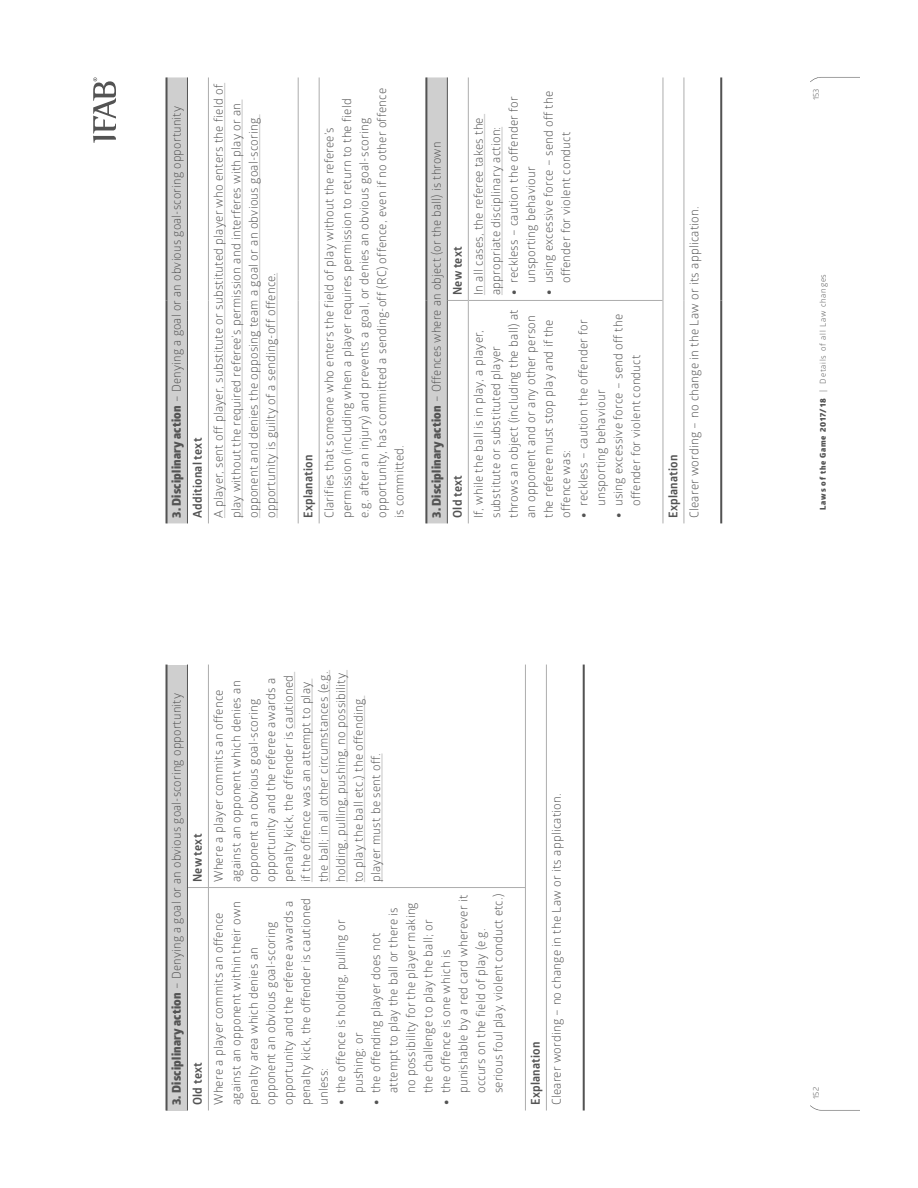
<style>
.page{position:relative;width:918px;height:1188px;background:#fff}
.page>*{position:absolute;margin:0;border:0;box-sizing:border-box;transform-origin:0 0}
.t1{font:12.15px/17.5px "Glober";letter-spacing:.02em;color:#535353}
.t2{font:700 12.15px "Glober";letter-spacing:.02em;color:#535353}
.t3{font:8.1px "Glober";letter-spacing:.1em;color:#535353}
.s1{font-weight:800}
.s2{font-weight:700}
.s3{font-family:"Cambria";font-weight:700}
</style>
<div class="page">
<svg style="left:810px;top:1105px;width:49px;height:6px"></svg>
<div style="left:167px;top:665px;width:20px;height:446px;background:#cfcfcf"></div>
<hr style="left:208px;top:665px;width:1px;height:446px;background:#adadad">
<hr style="left:525px;top:665px;width:1px;height:446px;background:#adadad">
<hr style="left:546px;top:665px;width:1px;height:446px;background:#adadad">
<svg style="left:188px;top:887px;width:20px;height:1px"></svg>
<hr style="left:187px;top:665px;width:1px;height:446px;background:#535353">
<hr style="left:166px;top:665px;width:2px;height:446px;background:#535353">
<hr style="left:583px;top:665px;width:2px;height:446px;background:#535353">
<hr style="left:209px;top:887px;width:316px;height:1px;background:#adadad">
<hr style="left:294px;top:672px;width:1px;height:57px;background:#d5d5d5">
<hr style="left:311px;top:679px;width:2px;height:203px;background:#d5d5d5">
<hr style="left:329px;top:670px;width:1px;height:212px;background:#d5d5d5">
<hr style="left:346px;top:670px;width:2px;height:212px;background:#d5d5d5">
<hr style="left:364px;top:696px;width:1px;height:186px;background:#d5d5d5">
<hr style="left:381px;top:753px;width:2px;height:129px;background:#d5d5d5">
<svg style="left:810px;top:77px;width:49px;height:5px"></svg>
<svg style="left:93px;top:77px;width:23px;height:66px"></svg>
<svg style="left:168px;top:77px;width:279px;height:446px"></svg>
<hr style="left:187px;top:300px;width:1px;height:223px;background:#535353">
<hr style="left:187px;top:77px;width:1px;height:223px;background:#535353">
<hr style="left:208px;top:300px;width:1px;height:223px;background:#adadad">
<hr style="left:208px;top:77px;width:1px;height:223px;background:#adadad">
<hr style="left:298px;top:300px;width:1px;height:223px;background:#adadad">
<hr style="left:298px;top:77px;width:1px;height:223px;background:#adadad">
<hr style="left:319px;top:300px;width:1px;height:223px;background:#adadad">
<hr style="left:319px;top:77px;width:1px;height:223px;background:#adadad">
<hr style="left:468px;top:300px;width:1px;height:223px;background:#adadad">
<hr style="left:468px;top:77px;width:1px;height:223px;background:#adadad">
<hr style="left:663px;top:300px;width:1px;height:223px;background:#adadad">
<hr style="left:663px;top:77px;width:1px;height:223px;background:#adadad">
<hr style="left:684px;top:300px;width:1px;height:223px;background:#adadad">
<hr style="left:684px;top:77px;width:1px;height:223px;background:#adadad">
<svg style="left:448px;top:300px;width:20px;height:1px"></svg>
<hr style="left:447px;top:300px;width:1px;height:223px;background:#535353">
<hr style="left:447px;top:77px;width:1px;height:223px;background:#535353">
<hr style="left:166px;top:300px;width:2px;height:223px;background:#535353">
<hr style="left:166px;top:77px;width:2px;height:223px;background:#535353">
<hr style="left:425px;top:300px;width:2px;height:223px;background:#535353">
<hr style="left:425px;top:77px;width:2px;height:223px;background:#535353">
<hr style="left:720px;top:300px;width:2px;height:223px;background:#535353">
<hr style="left:720px;top:77px;width:2px;height:223px;background:#535353">
<hr style="left:469px;top:300px;width:194px;height:1px;background:#adadad">
<hr style="left:224px;top:83px;width:1px;height:435px;background:#d5d5d5">
<hr style="left:241px;top:99px;width:2px;height:419px;background:#d5d5d5">
<hr style="left:259px;top:114px;width:1px;height:404px;background:#d5d5d5">
<hr style="left:276px;top:273px;width:2px;height:245px;background:#d5d5d5">
<hr style="left:484px;top:114px;width:1px;height:181px;background:#d5d5d5">
<hr style="left:501px;top:127px;width:2px;height:168px;background:#d5d5d5">
<p class="t1" style="left:168px;top:518px;width:413px;line-height:21px;rotate:-90deg"><span class="s1">3. Disciplinary action</span> – Denying a goal or an obvious goal-scoring opportunity<br><span class="s2">Additional text</span></p>
<p class="t1" style="left:211px;top:518px;width:435px;rotate:-90deg">A player, sent off player, substitute or substituted player who enters the field of play without the required referee’s permission and interferes with play or an opponent and denies the opposing team a goal or an obvious goal-scoring opportunity is guilty of a sending-off offence.</p>
<p class="t2" style="left:301px;top:518px;width:65px;rotate:-90deg">Explanation</p>
<p class="t1" style="left:322px;top:518px;width:431px;rotate:-90deg">Clarifies that someone who enters the field of play without the referee’s permission (including when a player requires permission to return to the field e.g. after an injury) and prevents a goal, or denies an obvious goal-scoring opportunity, has committed a sending-off (RC) offence, even if no other offence is committed.</p>
<p class="t1" style="left:427px;top:518px;width:378px;line-height:21px;rotate:-90deg"><span class="s1">3. Disciplinary action</span> – Offences where an object (or the ball) is thrown<br><span class="s2">Old text</span></p>
<p class="t2" style="left:451px;top:295px;width:50px;rotate:-90deg">New text</p>
<p class="t1" style="left:506px;top:283px;width:188px;text-indent:-12px;rotate:-90deg"><span class="s3">•</span> reckless – caution the offender for unsporting behaviour</p>
<p class="t1" style="left:541px;top:283px;width:194px;text-indent:-12px;rotate:-90deg"><span class="s3">•</span> using excessive force – send off the offender for violent conduct</p>
<p class="t1" style="left:471px;top:295px;width:179px;rotate:-90deg">In all cases, the referee takes the appropriate disciplinary action:</p>
<p class="t1" style="left:471px;top:518px;width:210px;rotate:-90deg">If, while the ball is in play, a player, substitute or substituted player throws an object (including the ball) at an opponent and or any other person the referee must stop play and if the offence was:</p>
<p class="t1" style="left:576px;top:506px;width:188px;text-indent:-12px;rotate:-90deg"><span class="s3">•</span> reckless – caution the offender for unsporting behaviour</p>
<p class="t1" style="left:611px;top:506px;width:194px;text-indent:-12px;rotate:-90deg"><span class="s3">•</span> using excessive force – send off the offender for violent conduct</p>
<p class="t2" style="left:666px;top:518px;width:65px;rotate:-90deg">Explanation</p>
<p class="t1" style="left:687px;top:518px;width:313px;rotate:-90deg">Clearer wording – no change in the Law or its application.</p>
<p class="t1" style="left:168px;top:1105px;width:413px;line-height:21px;rotate:-90deg"><span class="s1">3. Disciplinary action</span> – Denying a goal or an obvious goal-scoring opportunity<br><span class="s2">Old text</span></p>
<p class="t2" style="left:191px;top:882px;width:50px;rotate:-90deg">New text</p>
<p class="t1" style="left:211px;top:882px;width:212px;rotate:-90deg">Where a player commits an offence against an opponent which denies an opponent an obvious goal-scoring opportunity and the referee awards a penalty kick, the offender is cautioned if the offence was an attempt to play the ball; in all other circumstances (e.g. holding, pulling, pushing, no possibility to play the ball etc.) the offending player must be sent off.</p>
<p class="t1" style="left:211px;top:1105px;width:208px;rotate:-90deg">Where a player commits an offence against an opponent within their own penalty area which denies an opponent an obvious goal-scoring opportunity and the referee awards a penalty kick, the offender is cautioned unless:</p>
<p class="t1" style="left:369px;top:1093px;width:192px;text-indent:-12px;rotate:-90deg"><span class="s3">•</span> the offending player does not attempt to play the ball or there is no possibility for the player making the challenge to play the ball; or</p>
<p class="t1" style="left:438px;top:1093px;width:201px;text-indent:-12px;rotate:-90deg"><span class="s3">•</span> the offence is one which is punishable by a red card wherever it occurs on the field of play (e.g. serious foul play, violent conduct etc.)</p>
<p class="t1" style="left:334px;top:1093px;width:175px;text-indent:-12px;rotate:-90deg"><span class="s3">•</span> the offence is holding, pulling or pushing; or</p>
<p class="t2" style="left:529px;top:1105px;width:65px;rotate:-90deg">Explanation</p>
<p class="t1" style="left:549px;top:1105px;width:313px;rotate:-90deg">Clearer wording – no change in the Law or its application.</p>
<p class="t3" style="left:813px;top:100px;width:13px;rotate:-90deg">153</p>
<p class="t3" style="left:820px;top:510px;width:237px;rotate:-90deg"><span class="s1">Laws of the Game 2017/18</span> | Details of all Law changes</p>
<p class="t3" style="left:813px;top:1099px;width:13px;rotate:-90deg">152</p>
</div>
